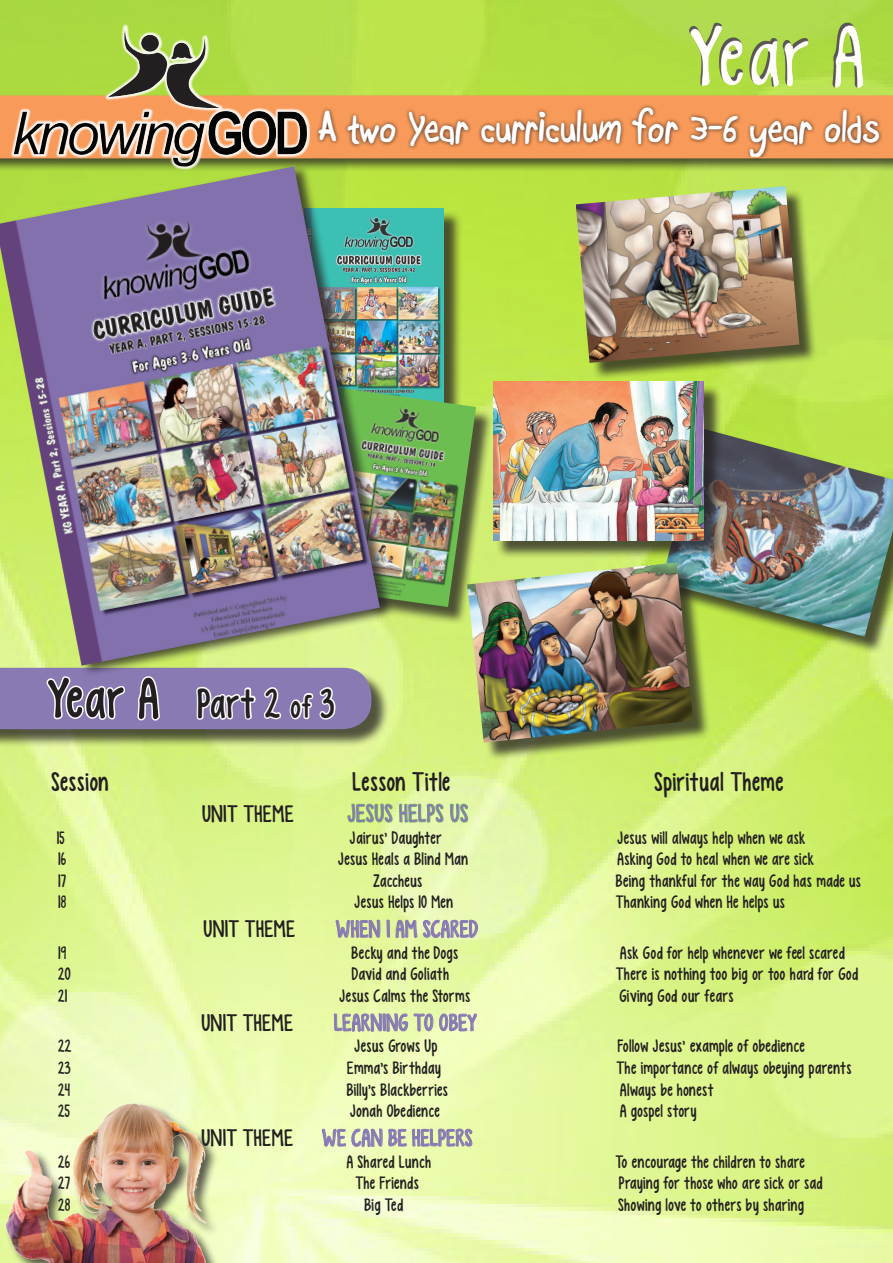
<style>
.page{position:relative;width:893px;height:1263px;background:#fff}
.page>*{position:absolute;margin:0;border:0;box-sizing:border-box;transform-origin:0 0}
.t1{font:90px "KG Empireof Dirt";color:#fffefa}
.t2{font:700 45px "Boopee";color:#fff}
.t3{font:42px "KG Empireof Dirt";color:#231f20}
.t4{font:27px "KG Empireof Dirt";color:#231f20}
.t5{font:27px "KG Empireof Dirt";letter-spacing:.02em;color:#231f20}
.t6{font:25.5px "KG Empireof Dirt";letter-spacing:.025em;color:#897ab3}
.t7{font:24px "KG Empireof Dirt";letter-spacing:.03em;color:#897ab3}
.t8{font:24px "KG Empireof Dirt";letter-spacing:.03em;color:#231f20}
.t9{font:18px "KG Empireof Dirt";letter-spacing:.02em;color:#231f20}
.s1{font-size:57px}
.s2{font-size:33px}
.s3{color:#231f20}
</style>
<div class="page">
<img style="left:0;top:0;width:893px;height:1263px">
<div style="left:0;top:94px;width:893px;height:78px;background:#231f20;opacity:.75"></div>
<div style="left:314px;top:104px;width:569px;height:58px;background:#231f20;opacity:.86"></div>
<svg style="left:0;top:95px;width:893px;height:63px"></svg>
<div style="left:11px;top:23px;width:299px;height:147px;background:#fff;opacity:.87"></div>
<img style="left:108px;top:27px;width:42px;height:70px">
<div style="left:307px;top:211px;width:155px;height:218px;background:#231f20;opacity:.75"></div>
<img style="left:395px;top:208px;width:49px;height:180px">
<div style="left:313px;top:390px;width:181px;height:235px;background:#231f20;opacity:.75"></div>
<img style="left:395px;top:388px;width:81px;height:219px">
<div style="left:0;top:163px;width:395px;height:515px;background:#231f20;opacity:.75"></div>
<img style="left:0;top:166px;width:380px;height:465px">
<svg style="left:0;top:631px;width:478px;height:591px"></svg>
<img style="left:0;top:1095px;width:230px;height:168px">
<div style="left:664px;top:432px;width:229px;height:222px;background:#231f20;opacity:.75"></div>
<img style="left:661px;top:428px;width:232px;height:209px">
<div style="left:495px;top:384px;width:227px;height:175px;background:#231f20;opacity:.75"></div>
<img style="left:493px;top:382px;width:211px;height:159px">
<div style="left:578px;top:189px;width:240px;height:192px;background:#231f20;opacity:.75"></div>
<img style="left:576px;top:186px;width:223px;height:177px">
<div style="left:470px;top:565px;width:241px;height:196px;background:#231f20;opacity:.75"></div>
<img style="left:467px;top:562px;width:226px;height:181px">
<div style="left:657px;top:3px;width:236px;height:154px;background:#231f20;opacity:.75"></div>
<h1 class="t1" style="left:689px;top:4px;width:176px">Year A</h1>
<p class="t2" style="left:318px;top:102px;width:563px">A two Year curriculum for 3-6 year olds</p>
<p class="t3" style="left:48px;top:680px;width:288px"><span class="s1">Year A</span> Part 2 <span class="s2">of</span> 3</p>
<p class="t4" style="left:51px;top:767px;width:59px">Session</p>
<p class="t5" style="left:352px;top:767px;width:99px">Lesson Title</p>
<p class="t4" style="left:654px;top:767px;width:130px">Spiritual Theme</p>
<p class="t8" style="left:202px;top:800px;width:93px">UNIT THEME</p>
<p class="t6" style="left:348px;top:799px;width:122px">JESUS HELPS US</p>
<p class="t9" style="left:57px;top:827px;width:9px">15</p>
<p class="t9" style="left:350px;top:827px;width:93px">Jairus’ Daughter</p>
<p class="t9" style="left:618px;top:827px;width:189px">Jesus will always help when we ask</p>
<p class="t9" style="left:58px;top:849px;width:9px">16</p>
<p class="t9" style="left:338px;top:849px;width:131px">Jesus Heals a Blind Man</p>
<p class="t9" style="left:617px;top:849px;width:198px">Asking God to heal when we are sick</p>
<p class="t9" style="left:58px;top:870px;width:9px">17</p>
<p class="t9" style="left:373px;top:870px;width:50px">Zaccheus</p>
<p class="t9" style="left:616px;top:870px;width:247px">Being thankful for the way God has made us</p>
<p class="t9" style="left:58px;top:892px;width:9px">18</p>
<p class="t9" style="left:355px;top:892px;width:100px">Jesus Helps 10 Men</p>
<p class="t9" style="left:616px;top:892px;width:171px">Thanking God when He helps us</p>
<p class="t8" style="left:203px;top:915px;width:93px">UNIT THEME</p>
<p class="t7" style="left:336px;top:915px;width:143px">WHEN I AM SCARED</p>
<p class="t9" style="left:58px;top:942px;width:9px">19</p>
<p class="t9" style="left:351px;top:942px;width:108px">Becky and the Dogs</p>
<p class="t9" style="left:620px;top:942px;width:226px">Ask God for help whenever we feel scared</p>
<p class="t9" style="left:58px;top:964px;width:14px">20</p>
<p class="t9" style="left:352px;top:964px;width:99px">David and Goliath</p>
<p class="t9" style="left:616px;top:964px;width:244px">There is nothing too big or too hard for God</p>
<p class="t9" style="left:58px;top:986px;width:11px">21</p>
<p class="t9" style="left:340px;top:986px;width:132px">Jesus Calms the Storms</p>
<p class="t9" style="left:619px;top:986px;width:116px">Giving God our fears</p>
<p class="t8" style="left:201px;top:1009px;width:93px">UNIT THEME</p>
<p class="t7" style="left:334px;top:1009px;width:144px">LEARNING TO OBEY</p>
<p class="t9" style="left:58px;top:1036px;width:15px">22</p>
<p class="t9" style="left:355px;top:1036px;width:84px">Jesus Grows Up</p>
<p class="t9" style="left:617px;top:1036px;width:188px">Follow Jesus’ example of obedience</p>
<p class="t9" style="left:58px;top:1058px;width:14px">23</p>
<p class="t9" style="left:347px;top:1058px;width:95px">Emma’s Birthday</p>
<p class="t9" style="left:617px;top:1058px;width:236px">The importance of always obeying parents</p>
<p class="t9" style="left:58px;top:1079px;width:13px">24</p>
<p class="t9" style="left:347px;top:1079px;width:103px">Billy’s Blackberries</p>
<p class="t9" style="left:620px;top:1079px;width:95px">Always be honest</p>
<p class="t9" style="left:58px;top:1101px;width:13px">25</p>
<p class="t9" style="left:350px;top:1101px;width:91px">Jonah Obedience</p>
<p class="t9" style="left:620px;top:1101px;width:78px">A gospel story</p>
<p class="t7" style="left:201px;top:1124px;width:273px"><span class="s3">UNIT THEME</span> WE CAN BE HELPERS</p>
<p class="t9" style="left:58px;top:1151px;width:13px">26</p>
<p class="t9" style="left:347px;top:1151px;width:86px">A Shared Lunch</p>
<p class="t9" style="left:616px;top:1151px;width:190px">To encourage the children to share</p>
<p class="t9" style="left:58px;top:1173px;width:13px">27</p>
<p class="t9" style="left:355px;top:1173px;width:65px">The Friends</p>
<p class="t9" style="left:619px;top:1173px;width:205px">Praying for those who are sick or sad</p>
<p class="t9" style="left:58px;top:1194px;width:14px">28</p>
<p class="t9" style="left:365px;top:1194px;width:40px">Big Ted</p>
<p class="t9" style="left:618px;top:1194px;width:187px">Showing love to others by sharing</p>
</div>
